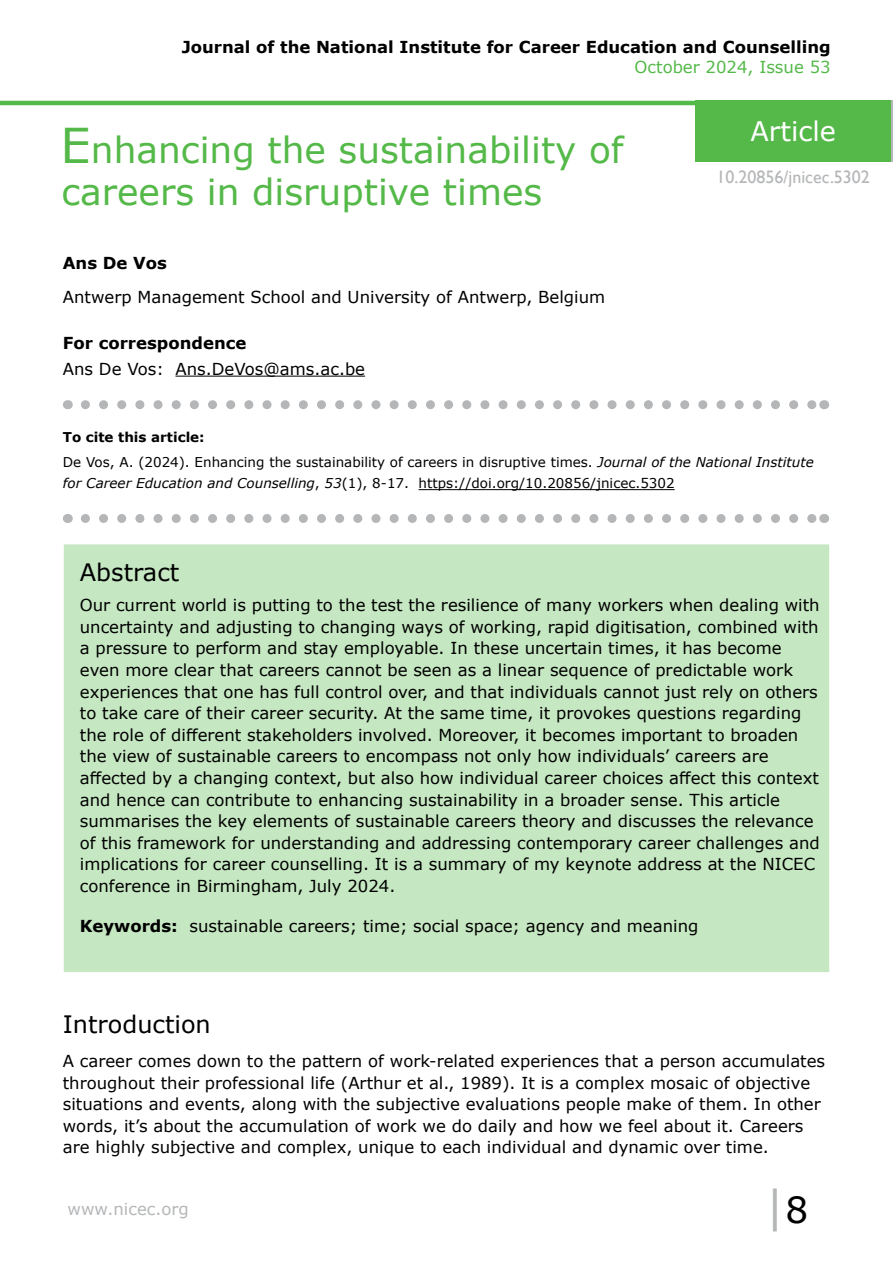
<style>
.page{position:relative;width:893px;height:1263px;background:#fff}
.page>*{position:absolute;margin:0;border:0;box-sizing:border-box;transform-origin:0 0}
.t1{font:45px "Verdana";color:#b4b6b8}
.t2{font:36px/42px "Verdana";color:#54b948}
.t3{font:27px "Verdana";color:#fff}
.t4{font:24px "Verdana";color:#000}
.t5{font:18px "Gill Sans";color:#b4b6b8}
.t6{font:16.5px/21.6px "Verdana";color:#000}
.t7{font:700 16.5px "Verdana";color:#000}
.t8{font:16.5px "Verdana";color:#54b948}
.t9{font:16.5px "Verdana";color:#b4b6b8}
.t10{font:13.5px/25.2px "Verdana";color:#000}
.s1{font-size:48px}
.s2{font-weight:700}
.s3{font-style:italic}
.s4{font-size:36px;color:#000}
</style>
<div class="page">
<hr style="left:0;top:101px;width:893px;height:4px;background:#54b948">
<div style="left:695px;top:100px;width:196px;height:62px;background:#54b948"></div>
<div style="left:64px;top:544px;width:765px;height:428px;background:#c5e7c1;border:2px solid #c5e7c1"></div>
<svg style="left:85px;top:400px;width:730px;height:9px"></svg>
<hr style="left:175px;top:376px;width:190px;height:1px;background:#000">
<svg style="left:85px;top:514px;width:730px;height:9px"></svg>
<hr style="left:419px;top:489px;width:256px;height:1px;background:#000">
<p class="t7" style="left:182px;top:35px;width:650px">Journal of the National Institute for Career Education and Counselling</p>
<p class="t8" style="left:635px;top:56px;width:198px">October 2024, Issue 53</p>
<h2 class="t2" style="left:61px;top:129px;width:564px"><span class="s1">E</span>nhancing the sustainability of careers in disruptive times</h2>
<p class="t7" style="left:63px;top:251px;width:105px">Ans De Vos</p>
<p class="t6" style="left:63px;top:286px;width:544px">Antwerp Management School and University of Antwerp, Belgium</p>
<p class="t7" style="left:63px;top:332px;width:185px">For correspondence</p>
<p class="t6" style="left:63px;top:358px;width:304px">Ans De Vos: Ans.DeVos@ams.ac.be</p>
<h3 class="t3" style="left:750px;top:113px;width:87px">Article</h3>
<p class="t5" style="left:716px;top:167px;width:155px">10.20856/jnicec.5302</p>
<p class="t10" style="left:63px;top:424px;width:752px"><span class="s2">To cite this article:<br></span>De Vos, A. (2024). Enhancing the sustainability of careers in disruptive times. <span class="s3">Journal of the National Institute</span></p>
<p class="t10" style="left:63px;top:471px;width:613px"><span class="s3">for Career Education and Counselling</span>, <span class="s3">53</span>(1), 8-17. https://doi.org/10.20856/jnicec.5302</p>
<h3 class="t4" style="left:80px;top:556px;width:101px">Abstract</h3>
<p class="t6" style="left:80px;top:594px;width:741px">Our current world is putting to the test the resilience of many workers when dealing with uncertainty and adjusting to changing ways of working, rapid digitisation, combined with a pressure to perform and stay employable. In these uncertain times, it has become even more clear that careers cannot be seen as a linear sequence of predictable work experiences that one has full control over, and that individuals cannot just rely on others to take care of their career security. At the same time, it provokes questions regarding the role of different stakeholders involved. Moreover, it becomes important to broaden the view of sustainable careers to encompass not only how individuals’ careers are affected by a changing context, but also how individual career choices affect this context and hence can contribute to enhancing sustainability in a broader sense. This article summarises the key elements of sustainable careers theory and discusses the relevance of this framework for understanding and addressing contemporary career challenges and implications for career counselling. It is a summary of my keynote address at the NICEC conference in Birmingham, July 2024.</p>
<p class="t6" style="left:80px;top:914px;width:620px"><span class="s2">Keywords:</span> sustainable careers; time; social space; agency and meaning</p>
<h3 class="t4" style="left:63px;top:1007px;width:150px">Introduction</h3>
<p class="t6" style="left:63px;top:1050px;width:764px">A career comes down to the pattern of work-related experiences that a person accumulates throughout their professional life (Arthur et al., 1989). It is a complex mosaic of objective situations and events, along with the subjective evaluations people make of them. In other words, it’s about the accumulation of work we do daily and how we feel about it. Careers are highly subjective and complex, unique to each individual and dynamic over time.</p>
<p class="t9" style="left:68px;top:1198px;width:123px">www.nicec.org</p>
<h1 class="t1" style="left:765px;top:1175px;width:45px">|<span class="s4">8</span></h1>
</div>
